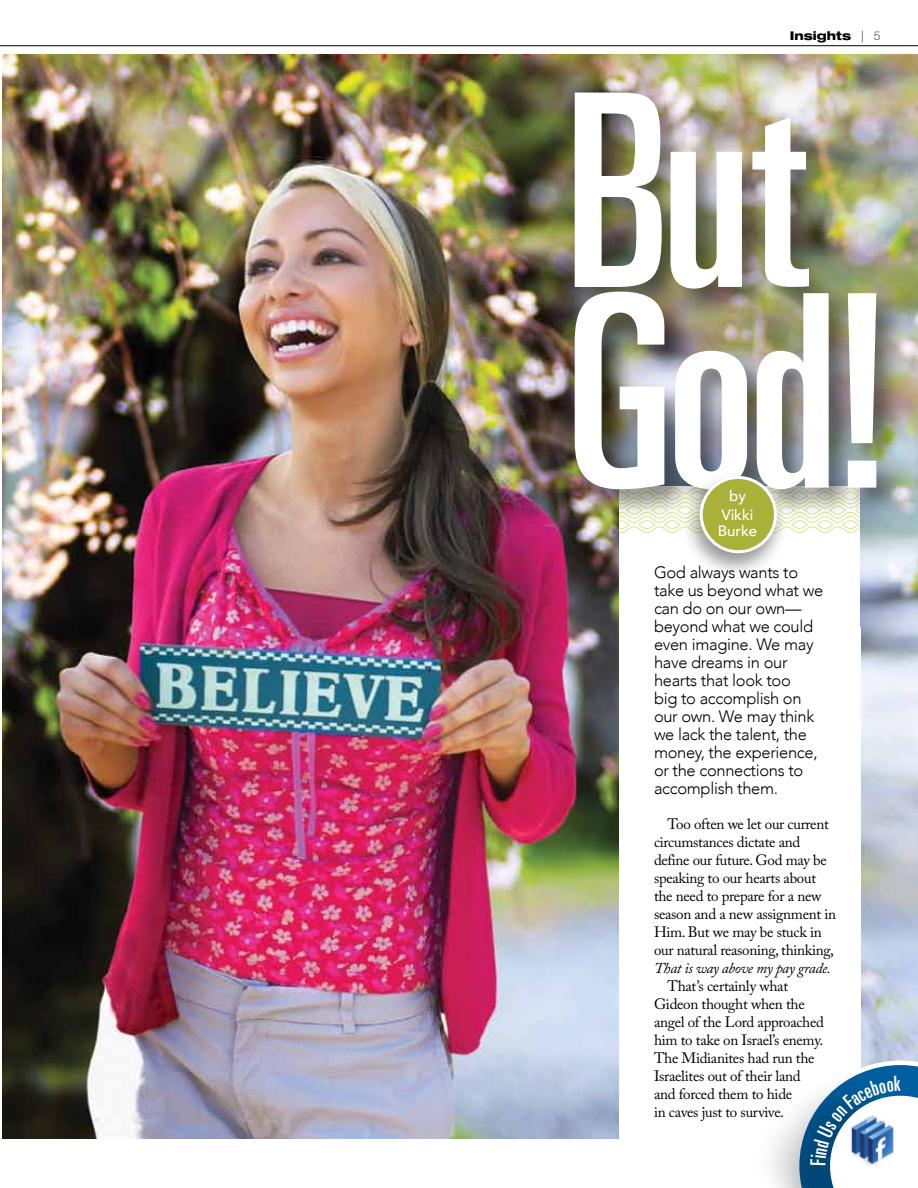
<style>
.page{position:relative;width:918px;height:1188px;background:#fff}
.page>*{position:absolute;margin:0;border:0;box-sizing:border-box;transform-origin:0 0}
.t1{font:ultra-condensed 269.25px/200.7px "Univers LT Std";letter-spacing:-.03em;color:#fff}
.t2{font:300 16.5px/18px "Avenir";letter-spacing:-.02em;color:#000}
.t3{font:15px/18px "Adobe Caslon Pro";letter-spacing:-.02em;color:#000}
.t4{font:italic 15px "Adobe Caslon Pro";letter-spacing:-.02em;color:#000}
.t5{font:500 15px/18.8px "Avenir";color:#fff;text-align:center}
.t6{font:800 expanded 12px "Helvetica Neue LT Std";color:#000}
.s1{font-weight:100;font-stretch:normal}
</style>
<div class="page">
<img style="left:2px;top:54px;width:916px;height:1084px">
<hr style="left:0;top:45px;width:918px;height:1px;background:#000">
<div style="left:619px;top:486px;width:242px;height:659px;background:#fff"></div>
<div style="left:749px;top:1067px;width:169px;height:121px;background:#000;opacity:.25"></div>
<svg style="left:618px;top:520px;width:243px;height:14px"></svg>
<img style="left:861px;top:461px;width:57px;height:165px">
<div style="left:569px;top:88px;width:338px;height:432px;background:#000;opacity:.47"></div>
<div style="left:681px;top:472px;width:107px;height:107px;background:#000;opacity:.42"></div>
<div style="left:701px;top:477px;width:74px;height:75px;background:#aab138;border-radius:50%"></div>
<div style="left:700px;top:476px;width:77px;height:77px;border:3px solid #fff;border-radius:50%"></div>
<svg style="left:795px;top:1061px;width:123px;height:127px"></svg>
<p class="t6" style="left:790px;top:28px;width:92px">Insights <span class="s1">| 5</span></p>
<h1 class="t1" style="left:565px;top:90px;width:329px">But<br>God!</h1>
<p class="t5" style="left:722px;top:486px;width:33px">by<br>Vikki</p>
<p class="t5" style="left:718px;top:521px;width:41px">Burke</p>
<p class="t2" style="left:654px;top:563px;width:171px">God always wants to take us beyond what we can do on our own— beyond what we could even imagine. We may have dreams in our hearts that look too<br>big to accomplish on our own. We may think we lack the talent, the money, the experience, or the connections to accomplish them.</p>
<p class="t3" style="left:654px;top:815px;width:184px;text-indent:14px">Too often we let our current circumstances dictate and define our future. God may be speaking to our hearts about the need to prepare for a new season and a new assignment in<br>Him. But we may be stuck in our natural reasoning, thinking,</p>
<p class="t4" style="left:654px;top:959px;width:178px">That is way above my pay grade.</p>
<p class="t3" style="left:654px;top:977px;width:172px;text-indent:14px">That’s certainly what<br>Gideon thought when the angel of the Lord approached him to take on Israel’s enemy.<br>The Midianites had run the<br>Israelites out of their land and forced them to hide<br>in caves just to survive.</p>
</div>
